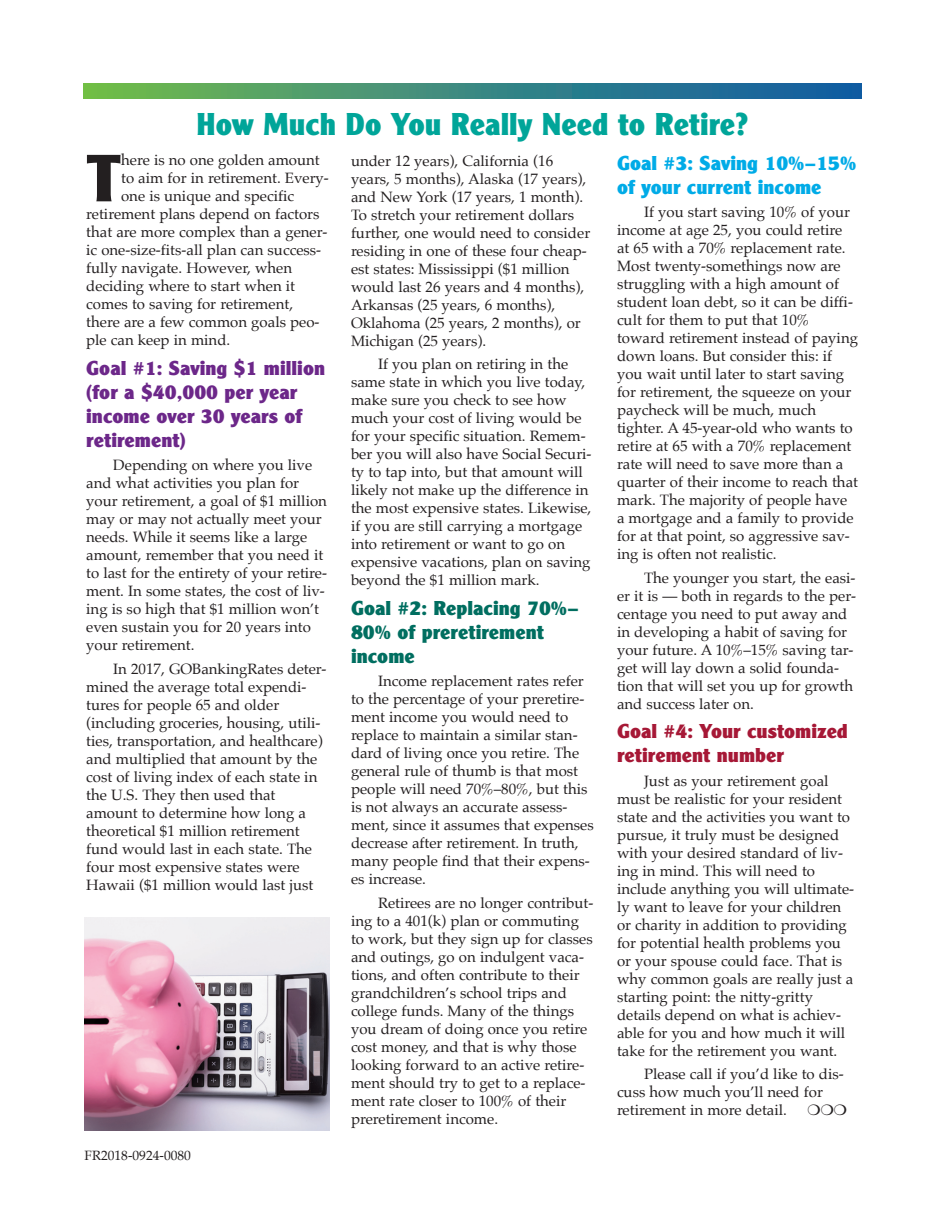
<style>
.page{position:relative;width:945px;height:1215px;background:#fff}
.page>*{position:absolute;margin:0;border:0;box-sizing:border-box;transform-origin:0 0}
.t1{font:69.6px "Clearface Gothic Extra Bold DTC";color:#231f20}
.t2{font:33px "Clearface Gothic Extra Bold DTC";color:#00a599;scale:.95 1}
.t3{font:21px/24px "Clearface Gothic Extra Bold DTC";color:#6c2789}
.t4{font:21px/24px "Clearface Gothic Extra Bold DTC";color:#006e60}
.t5{font:21px/24px "Clearface Gothic Extra Bold DTC";color:#00abe7}
.t6{font:21px/24px "Clearface Gothic Extra Bold DTC";color:#a61836}
.t7{font:15px/18px "Palatino";color:#231f20}
.t8{font:13.5px "Palatino";color:#231f20}
</style>
<div class="page">
<svg style="left:84px;top:84px;width:777px;height:15px"></svg>
<img style="left:85px;top:918px;width:245px;height:213px">
<p class="t2" style="left:196px;top:112px;width:583px">How Much Do You Really Need to Retire?</p>
<p class="t1" style="left:86px;top:152px;width:36px">T</p>
<p class="t7" style="left:121px;top:152px;width:200px">here is no one golden amount</p>
<p class="t7" style="left:121px;top:170px;width:209px">to aim for in retirement. Every-</p>
<p class="t7" style="left:121px;top:188px;width:175px">one is unique and specific</p>
<p class="t7" style="left:86px;top:206px;width:235px">retirement plans depend on factors</p>
<p class="t7" style="left:86px;top:224px;width:243px">that are more complex than a gener-</p>
<p class="t7" style="left:86px;top:242px;width:236px">ic one-size-fits-all plan can success-</p>
<p class="t7" style="left:86px;top:260px;width:207px">fully navigate. However, when</p>
<p class="t7" style="left:86px;top:278px;width:210px">deciding where to start when it</p>
<p class="t7" style="left:86px;top:296px;width:208px">comes to saving for retirement,</p>
<p class="t7" style="left:86px;top:314px;width:235px">there are a few common goals peo-</p>
<p class="t7" style="left:86px;top:332px;width:146px">ple can keep in mind.</p>
<p class="t3" style="left:86px;top:358px;width:240px">Goal #1: Saving $1 million (for a $40,000 per year income over 30 years of retirement)</p>
<p class="t7" style="left:86px;top:457px;width:242px;text-indent:27px">Depending on where you live and what activities you plan for your retirement, a goal of $1 million may or may not actually meet your needs. While it seems like a large amount, remember that you need it to last for the entirety of your retire&shy;ment. In some states, the cost of liv&shy;ing is so high that $1 million won’t even sustain you for 20 years into your retirement.</p>
<p class="t7" style="left:86px;top:660px;width:242px;text-indent:27px">In 2017, GOBankingRates deter&shy;mined the average total expendi&shy;tures for people 65 and older (including groceries, housing, utili&shy;ties, transportation, and healthcare) and multiplied that amount by the cost of living index of each state in the U.S. They then used that amount to determine how long a theoretical $1 million retirement fund would last in each state. The four most expensive states were Hawaii ($1 million would last just</p>
<p class="t8" style="left:84px;top:1149px;width:108px">FR2018-0924-0080</p>
<p class="t7" style="left:351px;top:153px;width:241px">under 12 years), California (16 years, 5 months), Alaska (17 years), and New York (17 years, 1 month).<br>To stretch your retirement dollars further, one would need to consider residing in one of these four cheap&shy;est states: Mississippi ($1 million would last 26 years and 4 months),<br>Arkansas (25 years, 6 months),<br>Oklahoma (25 years, 2 months), or<br>Michigan (25 years).</p>
<p class="t7" style="left:351px;top:356px;width:242px;text-indent:27px">If you plan on retiring in the same state in which you live today, make sure you check to see how much your cost of living would be for your specific situation. Remem&shy;ber you will also have Social Securi&shy;ty to tap into, but that amount will likely not make up the difference in the most expensive states. Likewise, if you are still carrying a mortgage into retirement or want to go on expensive vacations, plan on saving beyond the $1 million mark.</p>
<p class="t4" style="left:351px;top:598px;width:229px">Goal #2: Replacing 70%–<br>80% of preretirement income</p>
<p class="t7" style="left:351px;top:673px;width:244px;text-indent:27px">Income replacement rates refer to the percentage of your preretire&shy;ment income you would need to replace to maintain a similar stan&shy;dard of living once you retire. The general rule of thumb is that most people will need 70%–80%, but this is not always an accurate assess&shy;ment, since it assumes that expenses decrease after retirement. In truth, many people find that their expens&shy;es increase.</p>
<p class="t7" style="left:351px;top:895px;width:244px;text-indent:27px">Retirees are no longer contribut&shy;ing to a 401(k) plan or commuting to work, but they sign up for classes and outings, go on indulgent vaca&shy;tions, and often contribute to their grandchildren’s school trips and college funds. Many of the things you dream of doing once you retire cost money, and that is why those looking forward to an active retire&shy;ment should try to get to a replace&shy;ment rate closer to 100% of their preretirement income.</p>
<p class="t5" style="left:617px;top:153px;width:241px">Goal #3: Saving 10%–15% of your current income</p>
<p class="t7" style="left:617px;top:204px;width:243px;text-indent:27px">If you start saving 10% of your income at age 25, you could retire at 65 with a 70% replacement rate.<br>Most twenty-somethings now are struggling with a high amount of student loan debt, so it can be diffi&shy;cult for them to put that 10% toward retirement instead of paying down loans. But consider this: if you wait until later to start saving for retirement, the squeeze on your paycheck will be much, much tighter. A 45-year-old who wants to retire at 65 with a 70% replacement rate will need to save more than a quarter of their income to reach that mark. The majority of people have a mortgage and a family to provide for at that point, so aggressive sav&shy;ing is often not realistic.</p>
<p class="t7" style="left:617px;top:570px;width:241px;text-indent:27px">The younger you start, the easi&shy;er it is — both in regards to the per&shy;centage you need to put away and in developing a habit of saving for your future. A 10%–15% saving tar&shy;get will lay down a solid founda&shy;tion that will set you up for growth and success later on.</p>
<p class="t6" style="left:617px;top:721px;width:232px">Goal #4: Your customized retirement number</p>
<p class="t7" style="left:617px;top:772px;width:239px;text-indent:27px">Just as your retirement goal must be realistic for your resident state and the activities you want to pursue, it truly must be designed with your desired standard of liv&shy;ing in mind. This will need to include anything you will ultimate&shy;ly want to leave for your children or charity in addition to providing for potential health problems you or your spouse could face. That is why common goals are really just a starting point: the nitty-gritty details depend on what is achiev&shy;able for you and how much it will take for the retirement you want.</p>
<p class="t7" style="left:617px;top:1066px;width:228px;text-indent:27px">Please call if you’d like to dis&shy;cuss how much you’ll need for retirement in more detail.</p>
</div>
